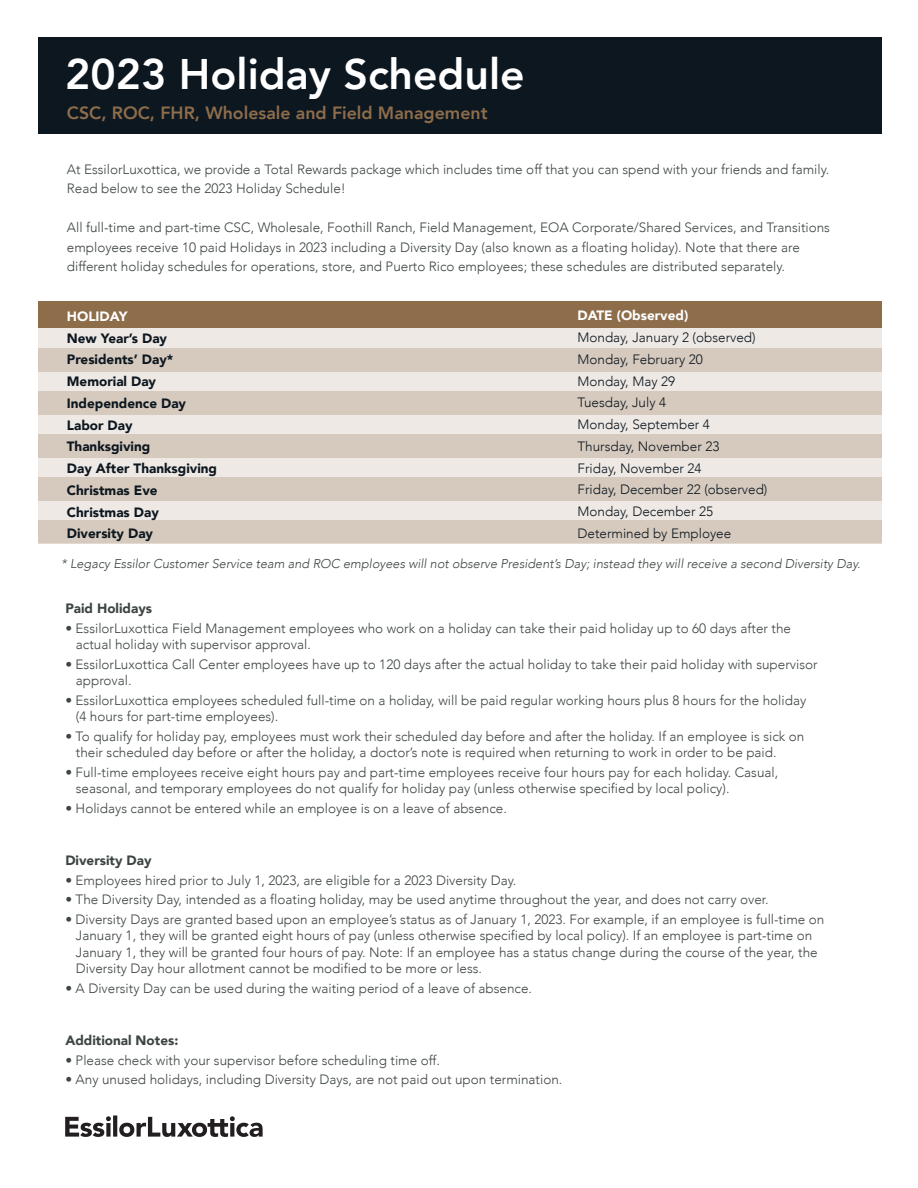
<style>
.page{position:relative;width:918px;height:1188px;background:#fff}
.page>*{position:absolute;margin:0;border:0;box-sizing:border-box;transform-origin:0 0}
.t1{font:800 42.75px "Avenir";color:#fff}
.t2{font:800 17.7px "Avenir";color:#8e6d4b}
.t3{font:300 13.5px/16.5px "Avenir";color:#3d4543}
.t4{font:300 13.5px/21.8px "Avenir";color:#0d1720}
.t5{font:900 13.5px/21.8px "Avenir";color:#0d1720}
.t6{font:900 13.5px "Avenir";color:#3d4543}
.t7{font:900 13.5px "Avenir";color:#fff}
.t8{font:italic 300 12.75px "Avenir";color:#3d4543}
</style>
<div class="page">
<div style="left:39px;top:328px;width:843px;height:215px;background:#eee9e4"></div>
<div style="left:39px;top:348px;width:843px;height:23px;background:#d6cabe"></div>
<div style="left:39px;top:391px;width:843px;height:24px;background:#d6cabe"></div>
<div style="left:39px;top:434px;width:843px;height:24px;background:#d6cabe"></div>
<div style="left:39px;top:477px;width:843px;height:24px;background:#d6cabe"></div>
<div style="left:39px;top:520px;width:843px;height:24px;background:#d6cabe"></div>
<div style="left:39px;top:301px;width:843px;height:27px;background:#8e6d4b"></div>
<div style="left:39px;top:37px;width:843px;height:96px;background:#0d1720"></div>
<svg style="left:65px;top:1115px;width:198px;height:22px"></svg>
<h1 class="t1" style="left:65px;top:41px;width:461px">2023 Holiday Schedule</h1>
<h2 class="t2" style="left:67px;top:100px;width:422px">CSC, ROC, FHR, Wholesale and Field Management</h2>
<p class="t3" style="left:67px;top:159px;width:764px;line-height:19.5px">At EssilorLuxottica, we provide a Total Rewards package which includes time off that you can spend with your friends and family.<br>Read below to see the 2023 Holiday Schedule!</p>
<p class="t3" style="left:67px;top:218px;width:765px;line-height:19.5px">All full-time and part-time CSC, Wholesale, Foothill Ranch, Field Management, EOA Corporate/Shared Services, and Transitions employees receive 10 paid Holidays in 2023 including a Diversity Day (also known as a floating holiday). Note that there are different holiday schedules for operations, store, and Puerto Rico employees; these schedules are distributed separately.</p>
<p class="t7" style="left:67px;top:305px;width:62px">HOLIDAY</p>
<p class="t5" style="left:67px;top:327px;width:152px">New Year’s Day<br>Presidents’ Day*<br>Memorial Day<br>Independence Day<br>Labor Day<br>Thanksgiving<br>Day After Thanksgiving<br>Christmas Eve<br>Christmas Day<br>Diversity Day</p>
<p class="t7" style="left:578px;top:304px;width:112px">DATE (Observed)</p>
<p class="t4" style="left:578px;top:327px;width:191px">Monday, January 2 (observed)<br>Monday, February 20<br>Monday, May 29<br>Tuesday, July 4<br>Monday, September 4<br>Thursday, November 23<br>Friday, November 24<br>Friday, December 22 (observed)<br>Monday, December 25<br>Determined by Employee</p>
<p class="t8" style="left:61px;top:556px;width:801px">* Legacy Essilor Customer Service team and ROC employees will not observe President’s Day; instead they will receive a second Diversity Day.</p>
<p class="t6" style="left:65px;top:597px;width:88px">Paid Holidays</p>
<p class="t3" style="left:76px;top:620px;width:717px;text-indent:-11px">• EssilorLuxottica Field Management employees who work on a holiday can take their paid holiday up to 60 days after the actual holiday with supervisor approval.</p>
<p class="t3" style="left:76px;top:656px;width:743px;text-indent:-11px">• EssilorLuxottica Call Center employees have up to 120 days after the actual holiday to take their paid holiday with supervisor approval.</p>
<p class="t3" style="left:76px;top:692px;width:732px;text-indent:-11px">• EssilorLuxottica employees scheduled full-time on a holiday, will be paid regular working hours plus 8 hours for the holiday (4 hours for part-time employees).</p>
<p class="t3" style="left:76px;top:728px;width:730px;text-indent:-11px">• To qualify for holiday pay, employees must work their scheduled day before and after the holiday. If an employee is sick on their scheduled day before or after the holiday, a doctor’s note is required when returning to work in order to be paid.</p>
<p class="t3" style="left:76px;top:764px;width:704px;text-indent:-11px">• Full-time employees receive eight hours pay and part-time employees receive four hours pay for each holiday. Casual, seasonal, and temporary employees do not qualify for holiday pay (unless otherwise specified by local policy).</p>
<p class="t3" style="left:65px;top:800px;width:443px">• Holidays cannot be entered while an employee is on a leave of absence.</p>
<p class="t6" style="left:65px;top:849px;width:88px">Diversity Day</p>
<p class="t3" style="left:65px;top:872px;width:452px">• Employees hired prior to July 1, 2023, are eligible for a 2023 Diversity Day.</p>
<p class="t3" style="left:65px;top:891px;width:705px">• The Diversity Day, intended as a floating holiday, may be used anytime throughout the year, and does not carry over.</p>
<p class="t3" style="left:76px;top:911px;width:750px;text-indent:-11px">• Diversity Days are granted based upon an employee’s status as of January 1, 2023. For example, if an employee is full-time on January 1, they will be granted eight hours of pay (unless otherwise specified by local policy). If an employee is part-time on January 1, they will be granted four hours of pay. Note: If an employee has a status change during the course of the year, the Diversity Day hour allotment cannot be modified to be more or less.</p>
<p class="t3" style="left:65px;top:980px;width:468px">• A Diversity Day can be used during the waiting period of a leave of absence.</p>
<p class="t6" style="left:65px;top:1029px;width:114px">Additional Notes:</p>
<p class="t3" style="left:65px;top:1052px;width:376px">• Please check with your supervisor before scheduling time off.</p>
<p class="t3" style="left:65px;top:1071px;width:499px">• Any unused holidays, including Diversity Days, are not paid out upon termination.</p>
</div>
